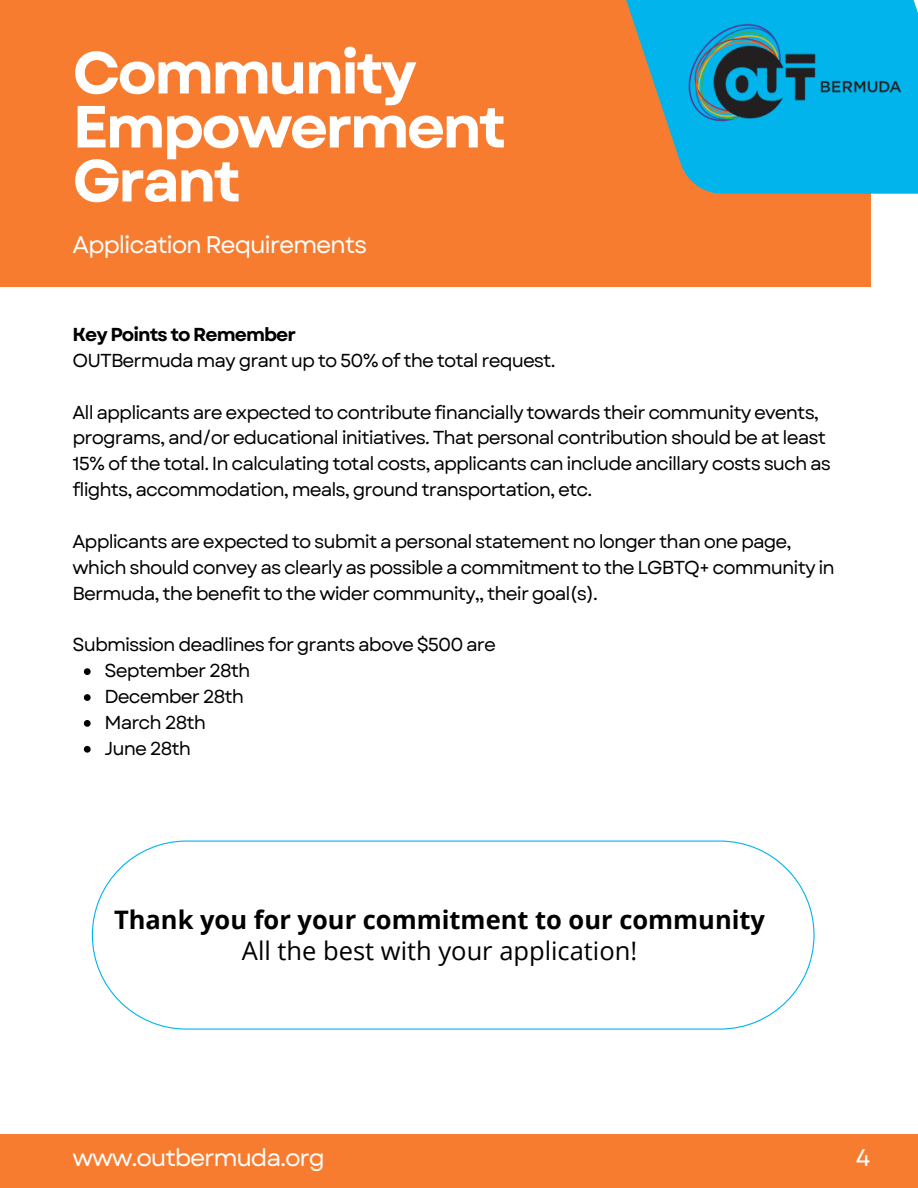
<style>
.page{position:relative;width:918px;height:1188px;background:#fff}
.page>*{position:absolute;margin:0;border:0;box-sizing:border-box;transform-origin:0 0}
.t1{font:700 59.25px/54px "Garet";letter-spacing:-.05em;color:#fff}
.t2{font:700 25.5px/30.3px "Open Sans";color:#000;text-align:center}
.t3{font:24px "Garet";letter-spacing:-.05em;color:#fff}
.t4{font:18.75px/25.8px "Garet";letter-spacing:-.05em;color:#000}
.t5{font:700 18.75px "Garet";letter-spacing:-.05em;color:#000}
.s1{font-weight:400}
</style>
<div class="page">
<div style="left:0;top:0;width:870px;height:287px;background:#f87c30"></div>
<svg style="left:626px;top:0;width:292px;height:194px;fill:#01b5ec"></svg>
<img style="left:687px;top:20px;width:217px;height:108px">
<div style="left:0;top:1134px;width:918px;height:54px;background:#f87c30"></div>
<svg style="left:84px;top:668px;width:7px;height:7px"></svg>
<svg style="left:84px;top:694px;width:7px;height:7px"></svg>
<svg style="left:84px;top:720px;width:7px;height:7px"></svg>
<svg style="left:84px;top:746px;width:7px;height:7px"></svg>
<svg style="left:92px;top:841px;width:722px;height:189px"></svg>
<h1 class="t1" style="left:73px;top:46px;width:435px">Community<br>Empowerment<br>Grant</h1>
<p class="t3" style="left:73px;top:228px;width:296px">Application Requirements</p>
<p class="t5" style="left:73px;top:321px;width:225px">Key Points to Remember</p>
<p class="t4" style="left:73px;top:347px;width:484px">OUTBermuda may grant up to 50% of the total request.</p>
<p class="t4" style="left:73px;top:399px;width:760px">All applicants are expected to contribute financially towards their community events, programs, and/or educational initiatives. That personal contribution should be at least 15% of the total. In calculating total costs, applicants can include ancillary costs such as flights, accommodation, meals, ground transportation, etc.</p>
<p class="t4" style="left:73px;top:529px;width:764px">Applicants are expected to submit a personal statement no longer than one page, which should convey as clearly as possible a commitment to the LGBTQ+ community in<br>Bermuda, the benefit to the wider community,, their goal(s).</p>
<p class="t4" style="left:73px;top:632px;width:425px">Submission deadlines for grants above $500 are</p>
<p class="t4" style="left:105px;top:658px;width:147px">September 28th</p>
<p class="t4" style="left:105px;top:684px;width:141px">December 28th</p>
<h2 class="t4" style="left:105px;top:710px;width:103px">March 28th</h2>
<h2 class="t4" style="left:105px;top:736px;width:88px">June 28th</h2>
<p class="t2" style="left:114px;top:904px;width:653px">Thank you for your commitment to our community<br><span class="s1">All the best with your application!</span></p>
<p class="t3" style="left:73px;top:1140px;width:254px">www.outbermuda.org</p>
<p class="t3" style="left:856px;top:1140px;width:16px">4</p>
</div>
